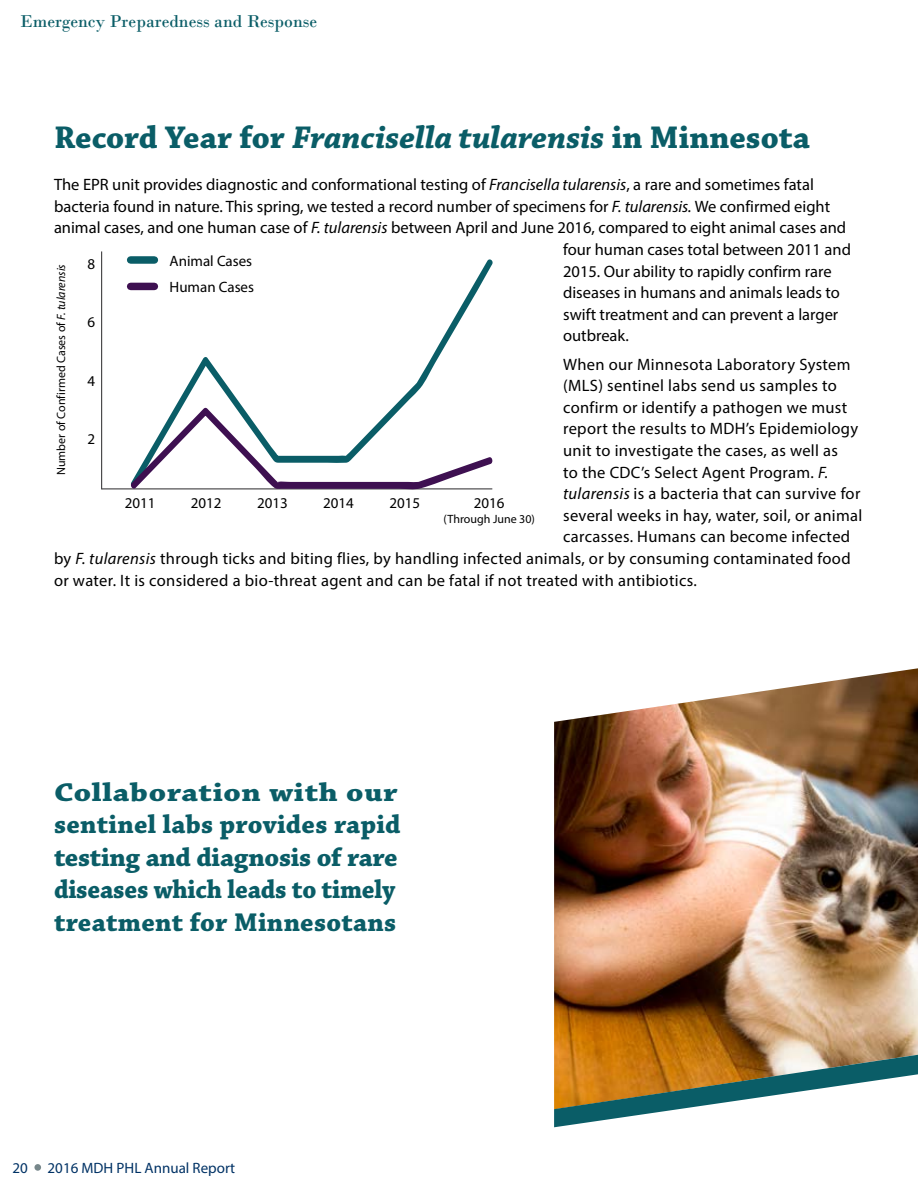
<style>
.page{position:relative;width:918px;height:1188px;background:#fff}
.page>*{position:absolute;margin:0;border:0;box-sizing:border-box;transform-origin:0 0}
.t1{font:700 33px "Chaparral Pro";color:#0a5d67}
.t2{font:700 27px/32.4px "Chaparral Pro";letter-spacing:.01em;color:#0a5d67;scale:1.18 1}
.t3{font:18px "Bodoni";color:#0a5d67}
.t4{font:16.5px "Myriad Pro";letter-spacing:.015em;color:#000}
.t5{font:15px "Myriad Pro";color:#000}
.t6{font:15px "Myriad Pro";color:#003265}
.t7{font:12px "Myriad Pro";color:#000}
.s1{font-style:italic}
</style>
<div class="page">
<img style="left:554px;top:668px;width:364px;height:387px">
<svg style="left:554px;top:1055px;width:364px;height:72px"></svg>
<div style="left:34px;top:1164px;width:7px;height:7px;background:#77878b;border-radius:50%"></div>
<hr style="left:101px;top:251px;width:1px;height:238px;background:#414042">
<hr style="left:102px;top:488px;width:390px;height:1px;background:#414042">
<svg style="left:129px;top:257px;width:364px;height:151px"></svg>
<svg style="left:129px;top:408px;width:364px;height:82px"></svg>
<div style="left:131px;top:256px;width:23px;height:8px;background:#0a5d67"></div>
<div style="left:131px;top:283px;width:23px;height:7px;background:#3e1051"></div>
<p class="t3" style="left:20px;top:11px;width:298px">Emergency Preparedness and Response</p>
<h4 class="t1" style="left:54px;top:118px;width:757px">Record Year for <span class="s1">Francisella tularensis</span> in Minnesota</h4>
<p class="t4" style="left:54px;top:174px;width:761px">The EPR unit provides diagnostic and conformational testing of <span class="s1">Francisella tularensis</span>, a rare and sometimes fatal</p>
<p class="t4" style="left:54px;top:196px;width:778px">bacteria found in nature. This spring, we tested a record number of specimens for <span class="s1">F. tularensis.</span> We confirmed eight</p>
<p class="t4" style="left:54px;top:218px;width:794px">animal cases, and one human case of <span class="s1">F. tularensis</span> between April and June 2016, compared to eight animal cases and</p>
<p class="t4" style="left:563px;top:239px;width:289px">four human cases total between 2011 and</p>
<p class="t4" style="left:563px;top:261px;width:270px">2015. Our ability to rapidly confirm rare</p>
<p class="t4" style="left:563px;top:282px;width:278px">diseases in humans and animals leads to</p>
<p class="t4" style="left:563px;top:304px;width:277px">swift treatment and can prevent a larger</p>
<p class="t4" style="left:563px;top:326px;width:67px">outbreak.</p>
<p class="t4" style="left:563px;top:354px;width:289px">When our Minnesota Laboratory System</p>
<p class="t4" style="left:563px;top:376px;width:275px">(MLS) sentinel labs send us samples to</p>
<p class="t4" style="left:563px;top:397px;width:286px">confirm or identify a pathogen we must</p>
<p class="t4" style="left:563px;top:419px;width:297px">report the results to MDH’s Epidemiology</p>
<p class="t4" style="left:563px;top:440px;width:276px">unit to investigate the cases, as well as</p>
<p class="t4" style="left:563px;top:462px;width:267px">to the CDC’s Select Agent Program. <span class="s1">F.</span></p>
<p class="t4" style="left:563px;top:484px;width:299px"><span class="s1">tularensis</span> is a bacteria that can survive for</p>
<p class="t4" style="left:563px;top:505px;width:301px">several weeks in hay, water, soil, or animal</p>
<p class="t4" style="left:563px;top:527px;width:289px">carcasses. Humans can become infected</p>
<p class="t4" style="left:54px;top:548px;width:798px">by <span class="s1">F. tularensis</span> through ticks and biting flies, by handling infected animals, or by consuming contaminated food</p>
<p class="t4" style="left:54px;top:570px;width:644px">or water. It is considered a bio-threat agent and can be fatal if not treated with antibiotics.</p>
<p class="t5" style="left:170px;top:251px;width:84px">Animal Cases</p>
<p class="t5" style="left:87px;top:254px;width:9px">8</p>
<p class="t7" style="left:54px;top:475px;width:213px;rotate:-90deg">Number of Confirmed Cases of <span class="s1">F. tularensis</span></p>
<p class="t5" style="left:170px;top:278px;width:86px">Human Cases</p>
<p class="t5" style="left:87px;top:313px;width:9px">6</p>
<p class="t5" style="left:87px;top:371px;width:9px">4</p>
<p class="t5" style="left:87px;top:430px;width:9px">2</p>
<p class="t5" style="left:191px;top:494px;width:32px">2012</p>
<p class="t5" style="left:257px;top:494px;width:32px">2013</p>
<p class="t5" style="left:323px;top:494px;width:32px">2014</p>
<p class="t5" style="left:389px;top:494px;width:32px">2015</p>
<p class="t5" style="left:474px;top:494px;width:32px">2016</p>
<p class="t7" style="left:444px;top:511px;width:93px">(Through June 30)</p>
<p class="t5" style="left:125px;top:494px;width:32px">2011</p>
<p class="t2" style="left:54px;top:777px;width:295px">Collaboration with our sentinel labs provides rapid testing and diagnosis of rare diseases which leads to timely treatment for Minnesotans</p>
<p class="t6" style="left:13px;top:1159px;width:17px">20</p>
<p class="t6" style="left:48px;top:1159px;width:189px">2016 MDH PHL Annual Report</p>
</div>
